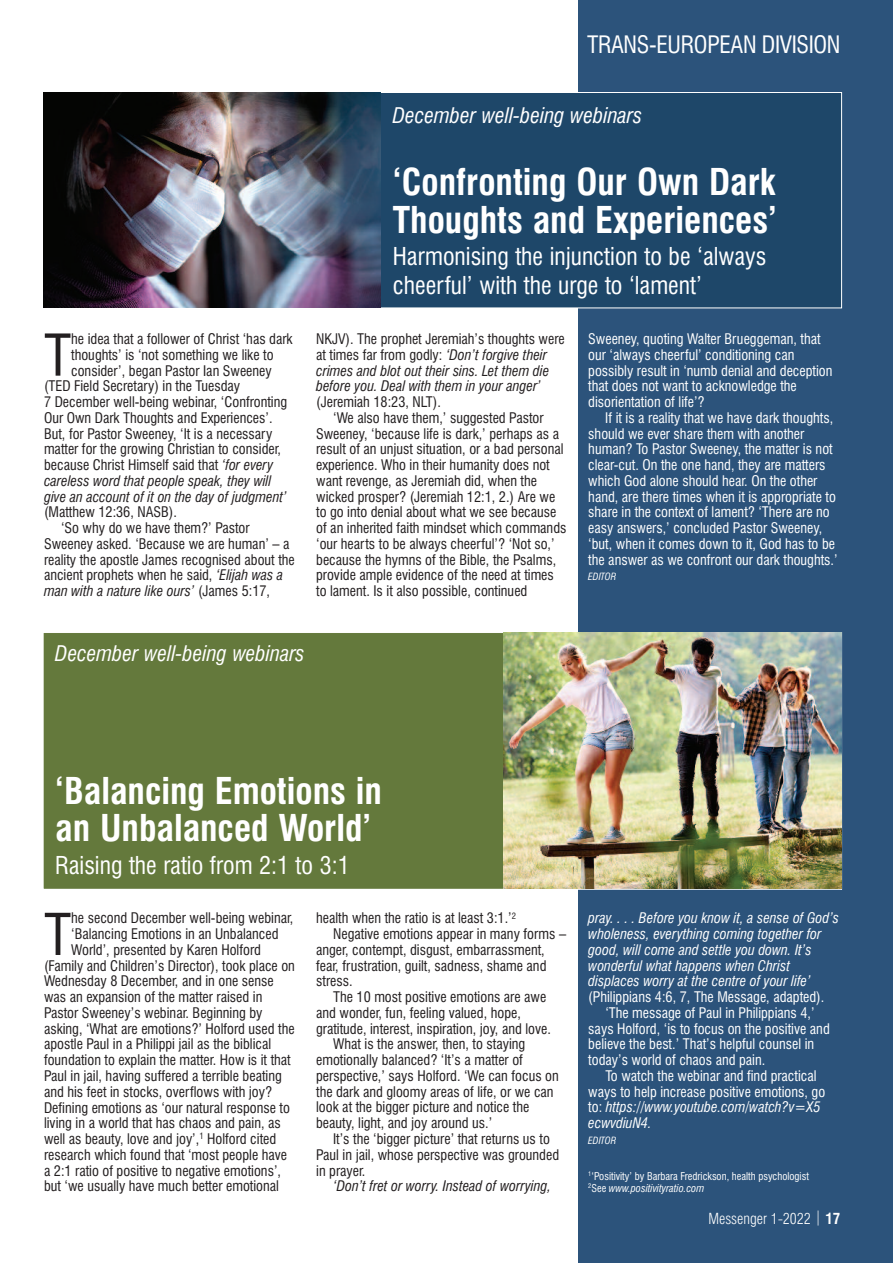
<style>
.page{position:relative;width:893px;height:1263px;background:#fff}
.page>*{position:absolute;margin:0;border:0;box-sizing:border-box;transform-origin:0 0}
.t1{font:condensed 56.1px "Swiss 721 BT";color:#231f20}
.t2{font:700 condensed 36px/37.5px "Swiss 721 BT";color:#fff}
.t3{font:condensed 24px/28.5px "Swiss 721 BT";color:#fff}
.t4{font:condensed 23.4px "Swiss 721 BT";letter-spacing:-.015em;color:#fff}
.t5{font:italic condensed 21px "Swiss 721 BT";color:#fff}
.t6{font:300 condensed 15px "Swiss 721 BT";color:#fff}
.t7{font:condensed 14.25px "Swiss 721 BT";color:#231f20}
.t8{font:condensed 14.25px/15.8px "Swiss 721 BT";color:#fff}
.t9{font:italic condensed 14.25px/15.8px "Swiss 721 BT";color:#231f20}
.t10{font:italic condensed 14.25px/15.8px "Swiss 721 BT";color:#fff}
.t11{font:condensed 10.5px/12px "Swiss 721 BT";color:#fff}
.t12{font:italic condensed 9.75px "Swiss 721 BT";color:#fff}
.s1{font-style:italic}
.s2{font-style:normal}
.s3{font-weight:700}
</style>
<div class="page">
<div style="left:578px;top:0;width:315px;height:1263px;background:#2c537b"></div>
<div style="left:43px;top:93px;width:798px;height:215px;background:#1e4769"></div>
<img style="left:43px;top:93px;width:338px;height:214px">
<div style="left:44px;top:633px;width:797px;height:256px;background:#64793c"></div>
<img style="left:504px;top:633px;width:337px;height:256px">
<h3 class="t4" style="left:587px;top:35px;width:255px">TRANS-EUROPEAN DIVISION</h3>
<h1 class="t1" style="left:44px;top:333px;width:29px">T</h1>
<p class="t7" style="left:71px;top:333px;width:223px">he idea that a follower of Christ ‘has dark</p>
<p class="t7" style="left:71px;top:349px;width:204px">thoughts’ is ‘not something we like to</p>
<p class="t7" style="left:71px;top:365px;width:202px">consider’, began Pastor Ian Sweeney</p>
<p class="t7" style="left:44px;top:381px;width:198px">(TED Field Secretary) in the Tuesday</p>
<p class="t7" style="left:44px;top:396px;width:245px">7 December well-being webinar, ‘Confronting</p>
<p class="t7" style="left:44px;top:412px;width:230px">Our Own Dark Thoughts and Experiences’.</p>
<p class="t7" style="left:44px;top:428px;width:230px">But, for Pastor Sweeney, ‘It is a necessary</p>
<p class="t7" style="left:44px;top:444px;width:239px">matter for the growing Christian to consider,</p>
<p class="t7" style="left:44px;top:459px;width:231px">because Christ Himself said that <span class="s1">‘for every</span></p>
<p class="t9" style="left:44px;top:474px;width:229px">careless word that people speak, they will</p>
<p class="t9" style="left:44px;top:490px;width:244px">give an account of it on the day of judgment’</p>
<p class="t7" style="left:44px;top:507px;width:135px">(Matthew 12:36, NASB).</p>
<p class="t7" style="left:61px;top:522px;width:190px">‘So why do we have them?’ Pastor</p>
<p class="t7" style="left:44px;top:538px;width:247px">Sweeney asked. ‘Because we are human’ – a</p>
<p class="t7" style="left:44px;top:554px;width:252px">reality the apostle James recognised about the</p>
<p class="t7" style="left:44px;top:570px;width:241px">ancient prophets when he said, <span class="s1">‘Elijah was a</span></p>
<p class="t9" style="left:44px;top:584px;width:228px">man with a nature like ours’ <span class="s2">(James 5:17,</span></p>
<h3 class="t5" style="left:393px;top:108px;width:251px">December well-being webinars</h3>
<h2 class="t2" style="left:393px;top:166px;width:386px">‘Confronting Our Own Dark<br>Thoughts and Experiences’</h2>
<h3 class="t3" style="left:393px;top:244px;width:375px">Harmonising the injunction to be ‘always cheerful’ with the urge to ‘lament’</h3>
<p class="t9" style="left:316px;top:332px;width:250px"><span class="s2">NKJV). The prophet Jeremiah’s thoughts were at times far from godly:</span> ‘Don’t forgive their crimes and blot out their sins. Let them die before you. Deal with them in your anger’</p>
<p class="t7" style="left:316px;top:396px;width:126px">(Jeremiah 18:23, NLT).</p>
<p class="t7" style="left:333px;top:412px;width:212px">‘We also have them,’ suggested Pastor</p>
<p class="t7" style="left:316px;top:428px;width:244px">Sweeney, ‘because life is dark,’ perhaps as a</p>
<p class="t7" style="left:316px;top:444px;width:249px">result of an unjust situation, or a bad personal</p>
<p class="t7" style="left:316px;top:459px;width:235px">experience. Who in their humanity does not</p>
<p class="t7" style="left:316px;top:475px;width:222px">want revenge, as Jeremiah did, when the</p>
<p class="t7" style="left:316px;top:491px;width:241px">wicked prosper? (Jeremiah 12:1, 2.) Are we</p>
<p class="t7" style="left:316px;top:507px;width:242px">to go into denial about what we see because</p>
<p class="t7" style="left:316px;top:522px;width:252px">of an inherited faith mindset which commands</p>
<p class="t7" style="left:316px;top:538px;width:240px">‘our hearts to be always cheerful’? ‘Not so,’</p>
<p class="t7" style="left:316px;top:554px;width:242px">because the hymns of the Bible, the Psalms,</p>
<p class="t7" style="left:316px;top:570px;width:239px">provide ample evidence of the need at times</p>
<p class="t7" style="left:316px;top:585px;width:213px">to lament. Is it also possible, continued</p>
<p class="t8" style="left:588px;top:332px;width:246px">Sweeney, quoting Walter Brueggeman, that our ‘always cheerful’ conditioning can possibly result in ‘numb denial and deception that does not want to acknowledge the disorientation of life’?</p>
<p class="t8" style="left:588px;top:411px;width:251px;text-indent:17px">If it is a reality that we have dark thoughts, should we ever share them with another human? To Pastor Sweeney, the matter is not clear-cut. On the one hand, they are matters which God alone should hear. On the other hand, are there times when it is appropriate to share in the context of lament? ‘There are no easy answers,’ concluded Pastor Sweeney, ‘but, when it comes down to it, God has to be the answer as we confront our dark thoughts.’</p>
<p class="t12" style="left:588px;top:573px;width:29px">EDITOR</p>
<h3 class="t5" style="left:55px;top:645px;width:251px">December well-being webinars</h3>
<h2 class="t2" style="left:55px;top:775px;width:328px">‘Balancing Emotions in an Unbalanced World’</h2>
<h3 class="t3" style="left:55px;top:853px;width:296px">Raising the ratio from 2:1 to 3:1</h3>
<h1 class="t1" style="left:44px;top:913px;width:29px">T</h1>
<p class="t7" style="left:71px;top:913px;width:224px">he second December well-being webinar,</p>
<p class="t7" style="left:71px;top:928px;width:209px">‘Balancing Emotions in an Unbalanced</p>
<p class="t7" style="left:71px;top:944px;width:191px">World’, presented by Karen Holford</p>
<p class="t7" style="left:44px;top:960px;width:252px">(Family and Children’s Director), took place on</p>
<p class="t7" style="left:44px;top:976px;width:231px">Wednesday 8 December, and in one sense</p>
<p class="t7" style="left:44px;top:991px;width:220px">was an expansion of the matter raised in</p>
<p class="t7" style="left:44px;top:1007px;width:220px">Pastor Sweeney’s webinar. Beginning by</p>
<p class="t7" style="left:44px;top:1023px;width:252px">asking, ‘What are emotions?’ Holford used the</p>
<p class="t7" style="left:44px;top:1039px;width:229px">apostle Paul in a Philippi jail as the biblical</p>
<p class="t7" style="left:44px;top:1054px;width:248px">foundation to explain the matter. How is it that</p>
<p class="t7" style="left:44px;top:1070px;width:239px">Paul in jail, having suffered a terrible beating</p>
<p class="t7" style="left:44px;top:1086px;width:230px">and his feet in stocks, overflows with joy?</p>
<p class="t7" style="left:44px;top:1102px;width:247px">Defining emotions as ‘our natural response to</p>
<p class="t7" style="left:44px;top:1117px;width:238px">living in a world that has chaos and pain, as</p>
<p class="t7" style="left:44px;top:1133px;width:234px">well as beauty, love and joy’,<sup>1</sup> Holford cited</p>
<p class="t7" style="left:44px;top:1149px;width:245px">research which found that ‘most people have</p>
<p class="t7" style="left:44px;top:1165px;width:239px">a 2:1 ratio of positive to negative emotions’,</p>
<p class="t7" style="left:44px;top:1180px;width:236px">but ‘we usually have much better emotional</p>
<p class="t7" style="left:316px;top:913px;width:201px">health when the ratio is at least 3:1.’<sup>2</sup></p>
<p class="t7" style="left:333px;top:928px;width:234px">Negative emotions appear in many forms –</p>
<p class="t7" style="left:316px;top:944px;width:230px">anger, contempt, disgust, embarrassment,</p>
<p class="t7" style="left:316px;top:960px;width:232px">fear, frustration, guilt, sadness, shame and</p>
<p class="t7" style="left:316px;top:976px;width:38px">stress.</p>
<p class="t7" style="left:333px;top:991px;width:215px">The 10 most positive emotions are awe</p>
<p class="t7" style="left:316px;top:1007px;width:206px">and wonder, fun, feeling valued, hope,</p>
<p class="t7" style="left:316px;top:1023px;width:236px">gratitude, interest, inspiration, joy, and love.</p>
<p class="t7" style="left:333px;top:1039px;width:194px">What is the answer, then, to staying</p>
<p class="t7" style="left:316px;top:1054px;width:208px">emotionally balanced? ‘It’s a matter of</p>
<p class="t7" style="left:316px;top:1070px;width:244px">perspective,’ says Holford. ‘We can focus on</p>
<p class="t7" style="left:316px;top:1086px;width:239px">the dark and gloomy areas of life, or we can</p>
<p class="t7" style="left:316px;top:1102px;width:215px">look at the bigger picture and notice the</p>
<p class="t7" style="left:316px;top:1117px;width:178px">beauty, light, and joy around us.’</p>
<p class="t7" style="left:333px;top:1133px;width:218px">It’s the ‘bigger picture’ that returns us to</p>
<p class="t7" style="left:316px;top:1149px;width:244px">Paul in jail, whose perspective was grounded</p>
<p class="t7" style="left:316px;top:1165px;width:51px">in prayer.</p>
<p class="t9" style="left:333px;top:1179px;width:219px">‘Don’t fret or worry. Instead of worrying,</p>
<p class="t10" style="left:588px;top:911px;width:252px">pray. . . . Before you know it, a sense of God’s wholeness, everything coming together for good, will come and settle you down. It’s wonderful what happens when Christ displaces worry at the centre of your life’</p>
<p class="t8" style="left:588px;top:990px;width:237px">(Philippians 4:6, 7, The Message, adapted).</p>
<p class="t8" style="left:605px;top:1006px;width:211px">‘The message of Paul in Philippians 4,’</p>
<p class="t8" style="left:588px;top:1022px;width:243px">says Holford, ‘is to focus on the positive and</p>
<p class="t8" style="left:588px;top:1037px;width:227px">believe the best.’ That’s helpful counsel in</p>
<p class="t8" style="left:588px;top:1053px;width:178px">today’s world of chaos and pain.</p>
<p class="t8" style="left:605px;top:1069px;width:213px">To watch the webinar and find practical</p>
<p class="t8" style="left:588px;top:1085px;width:238px">ways to help increase positive emotions, go</p>
<p class="t10" style="left:588px;top:1100px;width:234px"><span class="s2">to:</span> https://www.youtube.com/watch?v=X5</p>
<p class="t10" style="left:588px;top:1116px;width:65px">ecwvdiuN4.</p>
<p class="t12" style="left:588px;top:1136px;width:29px">EDITOR</p>
<p class="t11" style="left:588px;top:1170px;width:222px"><sup>1</sup>‘Positivity’ by Barbara Fredrickson, health psychologist<br><sup>2</sup>See <span class="s1">www.positivityratio.com</span></p>
<p class="t6" style="left:708px;top:1213px;width:134px">Messenger 1-2022 | <span class="s3">17</span></p>
</div>
